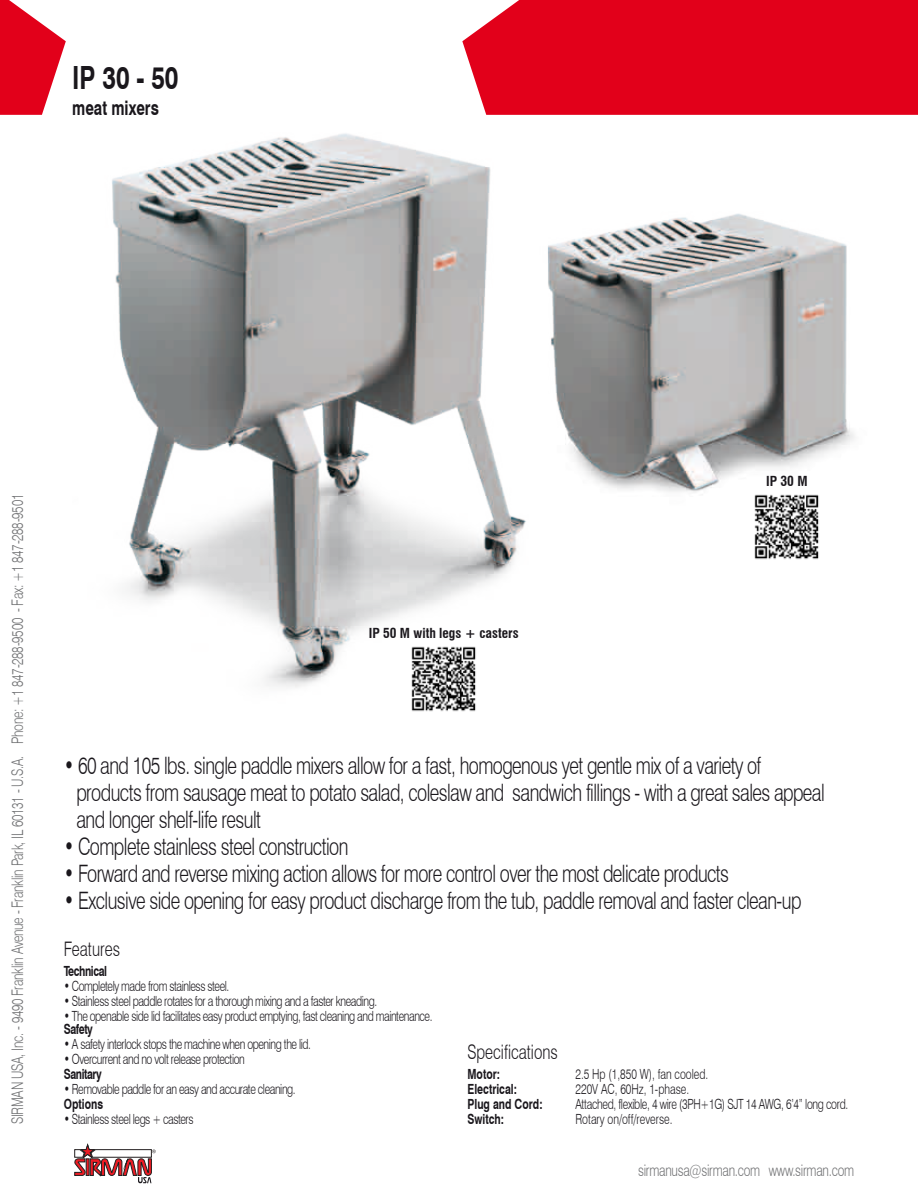
<style>
.page{position:relative;width:918px;height:1188px;background:#fff}
.page>*{position:absolute;margin:0;border:0;box-sizing:border-box;transform-origin:0 0}
.t1{font:700 31.95px "Swiss 721 BT";color:#1a171c;scale:.75 1}
.t2{font:300 24px/27px "Swiss 721 BT";letter-spacing:-.03em;color:#1a171c;scale:.75 1}
.t3{font:300 19.95px "Swiss 721 BT";color:#1a171c;scale:.75 1}
.t4{font:700 19.95px "Swiss 721 BT";color:#1a171c;scale:.75 1}
.t5{font:300 16.05px "Swiss 721 BT";letter-spacing:-.02em;color:#707173;scale:.75 1}
.t6{font:300 13.95px "Swiss 721 BT";letter-spacing:-.04em;color:#1a171c;scale:.75 1}
.t7{font:300 13.95px "Swiss 721 BT";color:#1a171c;scale:.75 1}
.t8{font:700 13.95px "Swiss 721 BT";color:#1a171c;scale:.75 1}
.t9{font:700 13.95px "Swiss 721 BT";letter-spacing:-.04em;color:#1a171c;scale:.75 1}
.t10{font:700 condensed 13.5px "Swiss 721 BT";color:#1a171c}
</style>
<div class="page">
<svg style="left:0;top:0;width:66px;height:115px"></svg>
<div style="left:462px;top:0;width:456px;height:115px;background:#e2001a"></div>
<svg style="left:75px;top:1144px;width:81px;height:39px"></svg>
<img style="left:112px;top:133px;width:414px;height:555px">
<img style="left:522px;top:196px;width:333px;height:314px">
<img style="left:402px;top:637px;width:84px;height:75px">
<img style="left:745px;top:485px;width:84px;height:75px">
<h1 class="t1" style="left:72px;top:59px;width:143px">IP 30 - 50</h1>
<h3 class="t4" style="left:72px;top:96px;width:117px">meat mixers</h3>
<p class="t5" style="left:8px;top:1124px;width:842px;rotate:-90deg">SIRMAN USA, Inc. - 9490 Franklin Avenue - Franklin Park, IL 60131 - U.S.A. Phone: +1 847-288-9500 - Fax: +1 847-288-9501</p>
<p class="t10" style="left:369px;top:625px;width:151px">IP 50 M with legs + casters</p>
<p class="t10" style="left:766px;top:473px;width:43px">IP 30 M</p>
<h2 class="t2" style="left:76px;top:752px;width:999px;text-indent:-13px">• 60 and 105 lbs. single paddle mixers allow for a fast, homogenous yet gentle mix of a variety of products from sausage meat to potato salad, coleslaw and sandwich fillings - with a great sales appeal and longer shelf-life result</h2>
<h2 class="t2" style="left:64px;top:833px;width:381px">• Complete stainless steel construction</h2>
<h2 class="t2" style="left:64px;top:860px;width:889px">• Forward and reverse mixing action allows for more control over the most delicate products</h2>
<h2 class="t2" style="left:64px;top:887px;width:985px">• Exclusive side opening for easy product discharge from the tub, paddle removal and faster clean-up</h2>
<h3 class="t3" style="left:64px;top:937px;width:77px">Features</h3>
<p class="t9" style="left:64px;top:962px;width:59px">Technical</p>
<p class="t6" style="left:64px;top:977px;width:222px">• Completely made from stainless steel.</p>
<p class="t6" style="left:64px;top:992px;width:419px">• Stainless steel paddle rotates for a thorough mixing and a faster kneading.</p>
<p class="t6" style="left:64px;top:1007px;width:493px">• The openable side lid facilitates easy product emptying, fast cleaning and maintenance.</p>
<p class="t8" style="left:64px;top:1021px;width:40px">Safety</p>
<p class="t6" style="left:64px;top:1036px;width:331px">• A safety interlock stops the machine when opening the lid.</p>
<p class="t6" style="left:64px;top:1051px;width:243px">• Overcurrent and no volt release protection</p>
<p class="t9" style="left:64px;top:1066px;width:52px">Sanitary</p>
<p class="t6" style="left:64px;top:1081px;width:311px">• Removable paddle for an easy and accurate cleaning.</p>
<p class="t8" style="left:64px;top:1096px;width:54px">Options</p>
<p class="t6" style="left:64px;top:1111px;width:175px">• Stainless steel legs + casters</p>
<h3 class="t3" style="left:468px;top:1040px;width:122px">Specifications</h3>
<p class="t8" style="left:468px;top:1066px;width:45px">Motor:</p>
<p class="t7" style="left:576px;top:1066px;width:179px">2.5 Hp (1,850 W), fan cooled.</p>
<p class="t8" style="left:468px;top:1081px;width:68px">Electrical:</p>
<p class="t7" style="left:576px;top:1081px;width:153px">220V AC, 60Hz, 1-phase.</p>
<p class="t8" style="left:468px;top:1096px;width:102px">Plug and Cord:</p>
<p class="t6" style="left:576px;top:1096px;width:365px">Attached, flexible, 4 wire (3PH+1G) SJT 14 AWG, 6’4” long cord.</p>
<p class="t8" style="left:468px;top:1111px;width:50px">Switch:</p>
<p class="t7" style="left:576px;top:1111px;width:131px">Rotary on/off/reverse.</p>
<p class="t5" style="left:638px;top:1161px;width:290px">sirmanusa@sirman.com www.sirman.com</p>
</div>
